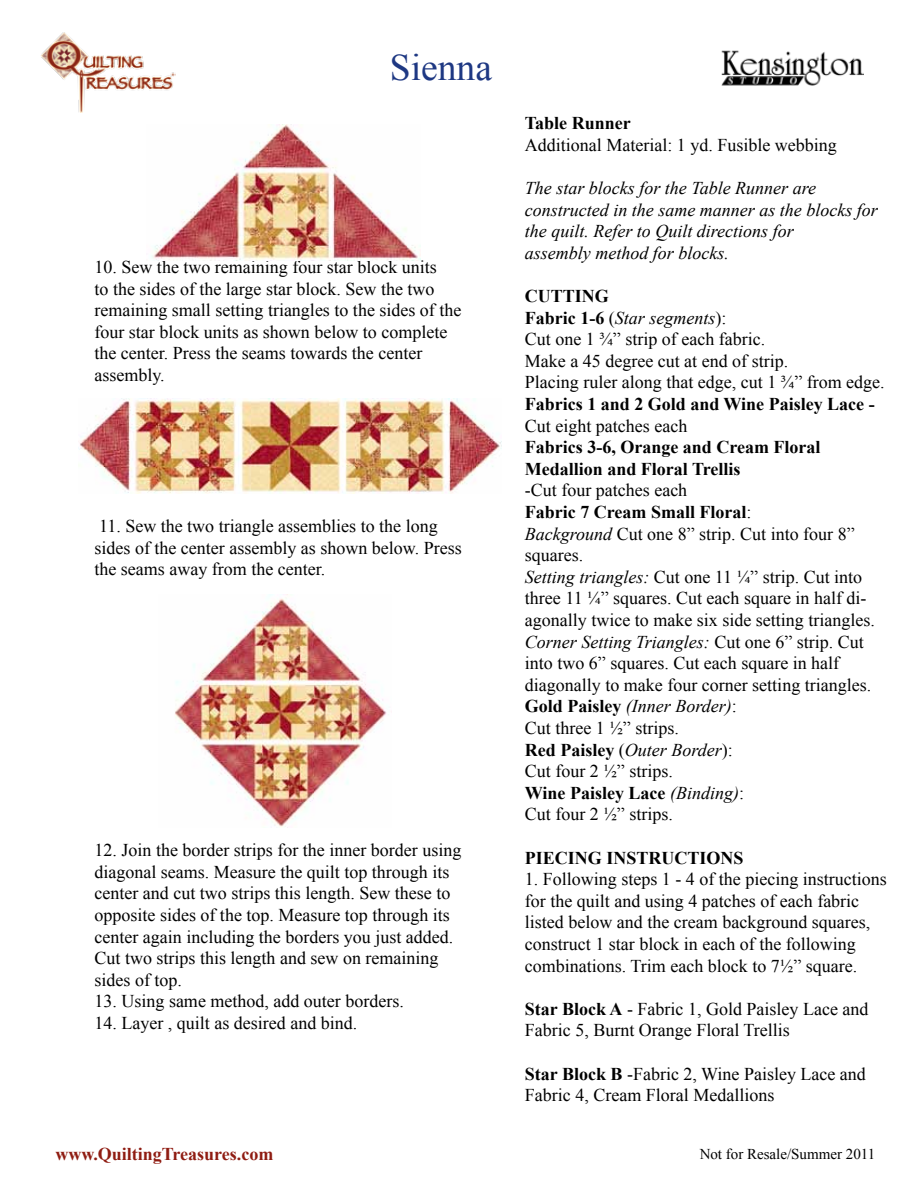
<style>
.page{position:relative;width:918px;height:1188px;background:#fff}
.page>*{position:absolute;margin:0;border:0;box-sizing:border-box;transform-origin:0 0}
.t1{font:37.5px "Times New Roman";color:#1e3883}
.t2{font:18px/21.6px "Times New Roman";color:#000}
.t3{font:italic 18px/21.6px "Times New Roman";color:#000}
.t4{font:700 18px/21.6px "Times New Roman";color:#000}
.t5{font:700 18px "Times New Roman";color:#8f1c12}
.t6{font:15px "Times New Roman";color:#000}
.s1{font-weight:700}
.s2{font-style:italic}
</style>
<div class="page">
<img style="left:41px;top:32px;width:135px;height:80px">
<img style="left:722px;top:50px;width:142px;height:36px">
<img style="left:151px;top:124px;width:269px;height:137px">
<img style="left:79px;top:399px;width:422px;height:95px">
<img style="left:175px;top:594px;width:212px;height:233px">
<h1 class="t1" style="left:390px;top:43px;width:104px">Sienna</h1>
<p class="t2" style="left:94px;top:256px;width:368px">10. Sew the two remaining four star block units<br>to the sides of the large star block. Sew the two remaining small setting triangles to the sides of the four star block units as shown below to complete the center. Press the seams towards the center assembly.</p>
<p class="t2" style="left:94px;top:515px;width:369px">11. Sew the two triangle assemblies to the long sides of the center assembly as shown below. Press the seams away from the center.</p>
<p class="t2" style="left:94px;top:839px;width:368px">12. Join the border strips for the inner border using diagonal seams. Measure the quilt top through its center and cut two strips this length. Sew these to opposite sides of the top. Measure top through its center again including the borders you just added.<br>Cut two strips this length and sew on remaining sides of top.</p>
<p class="t2" style="left:94px;top:990px;width:311px">13. Using same method, add outer borders.</p>
<p class="t2" style="left:94px;top:1012px;width:264px">14. Layer , quilt as desired and bind.</p>
<p class="t5" style="left:55px;top:1141px;width:219px">www.QuiltingTreasures.com</p>
<p class="t4" style="left:525px;top:112px;width:107px">Table Runner</p>
<p class="t2" style="left:525px;top:134px;width:313px">Additional Material: 1 yd. Fusible webbing</p>
<p class="t3" style="left:525px;top:177px;width:354px">The star blocks for the Table Runner are constructed in the same manner as the blocks for the quilt. Refer to Quilt directions for<br>assembly method for blocks.</p>
<p class="t2" style="left:525px;top:285px;width:361px"><span class="s1">CUTTING<br>Fabric 1-6</span> (<span class="s2">Star segments</span>):<br>Cut one 1 ¾” strip of each fabric.<br>Make a 45 degree cut at end of strip.<br>Placing ruler along that edge, cut 1 ¾” from edge.</p>
<p class="t4" style="left:525px;top:393px;width:351px">Fabrics 1 and 2 Gold and Wine Paisley Lace -</p>
<p class="t2" style="left:525px;top:414px;width:164px">Cut eight patches each</p>
<p class="t4" style="left:525px;top:436px;width:297px">Fabrics 3-6, Orange and Cream Floral<br>Medallion and Floral Trellis</p>
<p class="t2" style="left:525px;top:479px;width:351px">-Cut four patches each<br><span class="s1">Fabric 7 Cream Small Floral</span>:<br><span class="s2">Background</span> Cut one 8” strip. Cut into four 8” squares.<br><span class="s2">Setting triangles:</span> Cut one 11 ¼” strip. Cut into three 11 ¼” squares. Cut each square in half di&shy;agonally twice to make six side setting triangles.<br><span class="s2">Corner Setting Triangles:</span> Cut one 6” strip. Cut into two 6” squares. Cut each square in half diagonally to make four corner setting triangles.<br><span class="s1">Gold Paisley</span> <span class="s2">(Inner Border)</span>:<br>Cut three 1 ½” strips.<br><span class="s1">Red Paisley</span> (<span class="s2">Outer Border</span>):<br>Cut four 2 ½” strips.<br><span class="s1">Wine Paisley Lace</span> <span class="s2">(Binding)</span>:<br>Cut four 2 ½” strips.</p>
<p class="t4" style="left:525px;top:846px;width:220px">PIECING INSTRUCTIONS</p>
<p class="t2" style="left:525px;top:868px;width:363px">1. Following steps 1 - 4 of the piecing instructions for the quilt and using 4 patches of each fabric listed below and the cream background squares, construct 1 star block in each of the following combinations. Trim each block to 7½” square.</p>
<p class="t2" style="left:525px;top:998px;width:345px"><span class="s1">Star Block A</span> - Fabric 1, Gold Paisley Lace and<br>Fabric 5, Burnt Orange Floral Trellis</p>
<p class="t2" style="left:525px;top:1062px;width:343px"><span class="s1">Star Block B</span> -Fabric 2, Wine Paisley Lace and<br>Fabric 4, Cream Floral Medallions</p>
<p class="t6" style="left:700px;top:1144px;width:177px">Not for Resale/Summer 2011</p>
</div>
